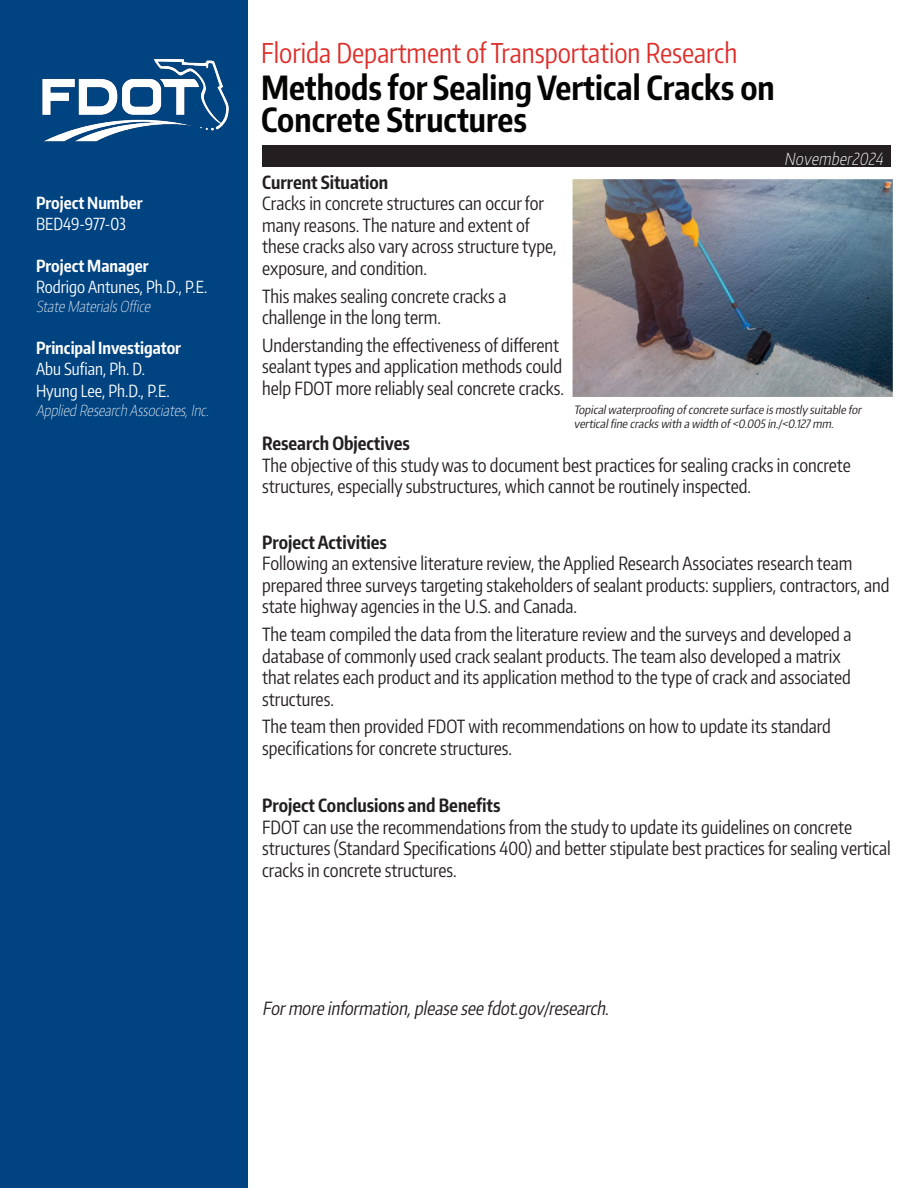
<style>
.page{position:relative;width:918px;height:1188px;background:#fff}
.page>*{position:absolute;margin:0;border:0;box-sizing:border-box;transform-origin:0 0}
.Headline{font:700 33px/31.5px "Encode Sans Compressed";color:#040503}
.t1{font:27px "Encode Sans Compressed";color:#dd2f2b}
.t2{font:18px/21.6px "Encode Sans Compressed";color:#231f20}
.Subhead{font:700 18px "Encode Sans Compressed";color:#231f20}
.t3{font:italic 18px "Encode Sans Compressed";color:#231f20}
.Sidebar_Text{font:16.5px "Encode Sans Compressed";color:#fff}
.Sidebar_Text-2{font:700 16.5px "Encode Sans Compressed";color:#fff}
.t4{font:italic 200 16.5px "Encode Sans Compressed";color:#fff}
.Sidebar_Text-3{font:italic 100 15px "Encode Sans Compressed";color:#fff}
.Captions{font:italic 11.4px/13.6px "Encode Sans Compressed";color:#231f20;scale:1.08 1}
.s1{font-style:normal}
</style>
<div class="page">
<div style="left:0;top:0;width:248px;height:1188px;background:#004381"></div>
<img style="left:42px;top:58px;width:187px;height:84px">
<div style="left:262px;top:146px;width:629px;height:21px;background:#231f20"></div>
<img style="left:572px;top:179px;width:321px;height:217px">
<p class="Sidebar_Text-2" style="left:36px;top:192px;width:108px">Project Number</p>
<p class="Sidebar_Text" style="left:36px;top:213px;width:92px">BED49-977-03</p>
<p class="Sidebar_Text-2" style="left:36px;top:255px;width:114px">Project Manager</p>
<p class="Sidebar_Text" style="left:36px;top:276px;width:173px">Rodrigo Antunes, Ph.D., P.E.</p>
<p class="Sidebar_Text-3" style="left:36px;top:297px;width:119px">State MaterialsOffice</p>
<p class="Sidebar_Text-2" style="left:36px;top:338px;width:147px">Principal Investigator</p>
<p class="Sidebar_Text" style="left:36px;top:359px;width:111px">Abu Sufian, Ph. D.</p>
<p class="Sidebar_Text" style="left:36px;top:380px;width:135px">Hyung Lee, Ph.D., P.E.</p>
<p class="Sidebar_Text-3" style="left:36px;top:401px;width:178px">Applied Research Associates,Inc.</p>
<p class="t1" style="left:261px;top:35px;width:478px">Florida Department of Transportation Research</p>
<p class="Headline" style="left:261px;top:71px;width:515px">Methods for Sealing Vertical Cracks on<br>Concrete Structures</p>
<p class="t4" style="left:784px;top:148px;width:104px">November2024</p>
<p class="Subhead" style="left:262px;top:170px;width:128px">Current Situation</p>
<p class="t2" style="left:262px;top:192px;width:296px">Cracks in concrete structures can occur for many reasons. The nature and extent of these cracks also vary across structure type, exposure, and condition.</p>
<p class="t2" style="left:262px;top:284px;width:246px">This makes sealing concrete cracks a challenge in the long term.</p>
<p class="t2" style="left:262px;top:334px;width:304px">Understanding the effectiveness of different sealant types and application methods could help FDOT more reliably seal concrete cracks.</p>
<p class="Subhead" style="left:262px;top:432px;width:149px">Research Objectives</p>
<p class="t2" style="left:262px;top:454px;width:590px">The objective of this study was to document best practices for sealing cracks in concrete structures, especially substructures, which cannot be routinely inspected.</p>
<p class="Subhead" style="left:262px;top:530px;width:126px">Project Activities</p>
<p class="t2" style="left:262px;top:552px;width:629px">Following an extensive literature review, the Applied Research Associates research team prepared three surveys targeting stakeholders of sealant products: suppliers, contractors, and state highway agencies in the U.S. and Canada.</p>
<p class="t2" style="left:262px;top:623px;width:591px">The team compiled the data from the literature review and the surveys and developed a database of commonly used crack sealant products. The team also developed a matrix that relates each product and its application method to the type of crack and associated structures.</p>
<p class="t2" style="left:262px;top:715px;width:570px">The team then provided FDOT with recommendations on how to update its standard specifications for concrete structures.</p>
<p class="Subhead" style="left:262px;top:793px;width:240px">Project Conclusions and Benefits</p>
<p class="t2" style="left:262px;top:815px;width:630px">FDOT can use the recommendations from the study to update its guidelines on concrete structures (Standard Specifications 400) and better stipulate best practices for sealing vertical cracks in concrete structures.</p>
<p class="Captions" style="left:574px;top:403px;width:270px">Topicalwaterproofing ofconcrete surface ismostly suitable for verticalfine crackswith a width of&lt;0.005 in./&lt;0.127mm.</p>
<p class="t3" style="left:262px;top:996px;width:349px">Formore information,please see fdot.gov/research<span class="s1">.</span></p>
</div>
